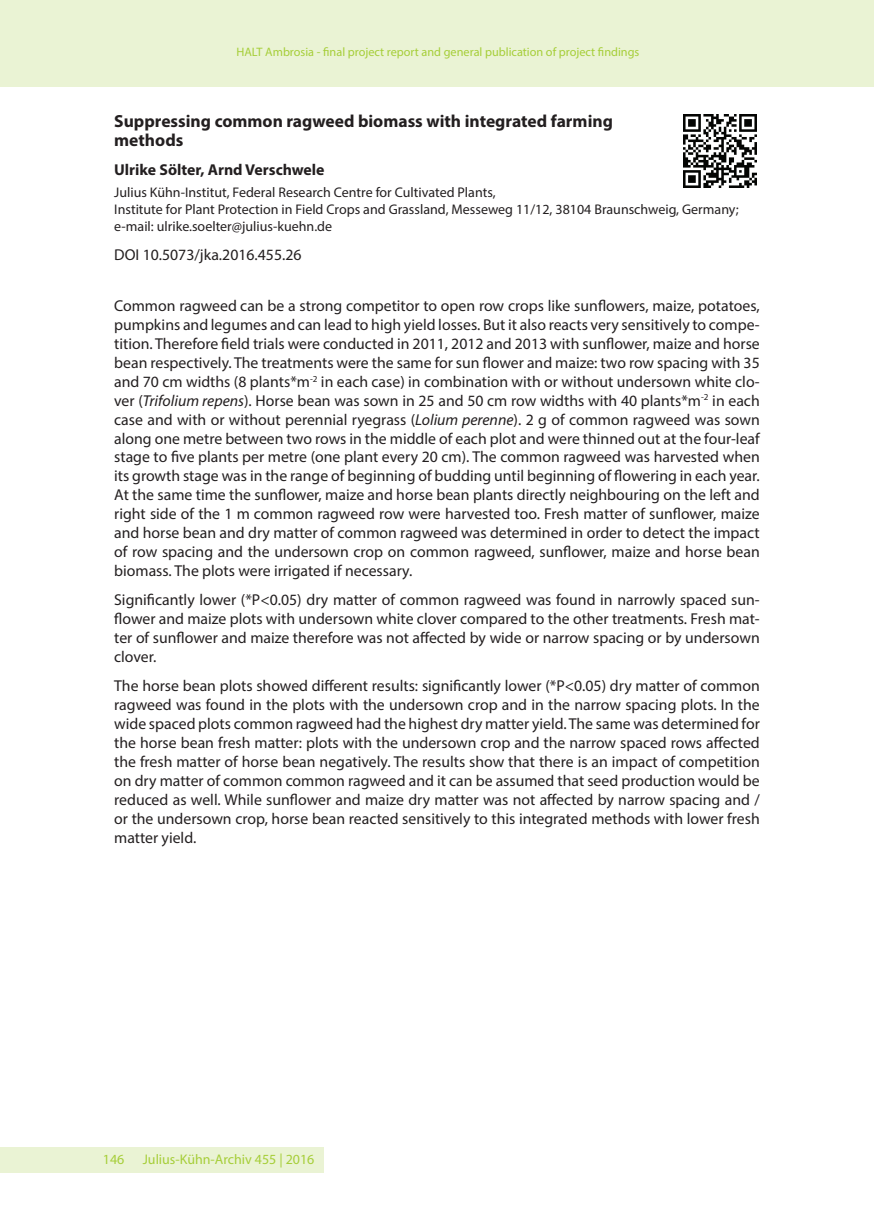
<style>
.page{position:relative;width:874px;height:1221px;background:#fff}
.page>*{position:absolute;margin:0;border:0;box-sizing:border-box;transform-origin:0 0}
.t1{font:700 17.5px/18.9px "Myriad Pro";color:#231f20}
.t2{font:15.75px/18.9px "Myriad Pro";color:#231f20;text-align:justify}
.t3{font:700 15.75px "Myriad Pro";color:#231f20}
.t4{font:14px/16.8px "Myriad Pro";color:#231f20}
.t5{font:14px "Myriad Pro";color:#a6ce39}
.t6{font:12.25px "Myriad Pro";color:#a6ce39}
.s1{font-style:italic}
</style>
<div class="page">
<div style="left:0;top:0;width:857px;height:87px;background:#eaf3d4"></div>
<div style="left:858px;top:0;width:15px;height:87px;background:#eaf3d4"></div>
<div style="left:0;top:1147px;width:323px;height:25px;background:#eaf3d4"></div>
<img style="left:683px;top:114px;width:73px;height:73px">
<p class="t6" style="left:236px;top:44px;width:404px">HALT Ambrosia - final project report and general publication of project findings</p>
<p class="t1" style="left:114px;top:111px;width:500px">Suppressing common ragweed biomass with integrated farming methods</p>
<p class="t3" style="left:114px;top:159px;width:212px">Ulrike Sölter, Arnd Verschwele</p>
<p class="t4" style="left:114px;top:183px;width:625px">Julius Kühn-Institut, Federal Research Centre for Cultivated Plants,<br>Institute for Plant Protection in Field Crops and Grassland, Messeweg 11/12, 38104 Braunschweig, Germany; e-mail: ulrike.soelter@julius-kuehn.de</p>
<p class="t2" style="left:114px;top:245px;width:189px">DOI 10.5073/jka.2016.455.26</p>
<p class="t2" style="left:114px;top:296px;width:646px">Common ragweed can be a strong competitor to open row crops like sunflowers, maize, potatoes, pumpkins and legumes and can lead to high yield losses. But it also reacts very sensitively to compe&shy;tition. Therefore field trials were conducted in 2011, 2012 and 2013 with sunflower, maize and horse bean respectively. The treatments were the same for sun flower and maize: two row spacing with 35 and 70 cm widths (8 plants*m<sup>-2</sup> in each case) in combination with or without undersown white clo&shy;ver (<span class="s1">Trifolium repens</span>). Horse bean was sown in 25 and 50 cm row widths with 40 plants*m<sup>-2</sup> in each case and with or without perennial ryegrass (<span class="s1">Lolium perenne</span>). 2 g of common ragweed was sown along one metre between two rows in the middle of each plot and were thinned out at the four-leaf stage to five plants per metre (one plant every 20 cm). The common ragweed was harvested when its growth stage was in the range of beginning of budding until beginning of flowering in each year.<br>At the same time the sunflower, maize and horse bean plants directly neighbouring on the left and right side of the 1 m common ragweed row were harvested too. Fresh matter of sunflower, maize and horse bean and dry matter of common ragweed was determined in order to detect the impact of row spacing and the undersown crop on common ragweed, sunflower, maize and horse bean biomass. The plots were irrigated if necessary.</p>
<p class="t2" style="left:114px;top:590px;width:646px">Significantly lower (*P&lt;0.05) dry matter of common ragweed was found in narrowly spaced sun&shy;flower and maize plots with undersown white clover compared to the other treatments. Fresh mat&shy;ter of sunflower and maize therefore was not affected by wide or narrow spacing or by undersown clover.</p>
<p class="t2" style="left:114px;top:676px;width:646px">The horse bean plots showed different results: significantly lower (*P&lt;0.05) dry matter of common ragweed was found in the plots with the undersown crop and in the narrow spacing plots. In the wide spaced plots common ragweed had the highest dry matter yield. The same was determined for the horse bean fresh matter: plots with the undersown crop and the narrow spaced rows affected the fresh matter of horse bean negatively. The results show that there is an impact of competition on dry matter of common common ragweed and it can be assumed that seed production would be reduced as well. While sunflower and maize dry matter was not affected by narrow spacing and / or the undersown crop, horse bean reacted sensitively to this integrated methods with lower fresh matter yield.</p>
<p class="t5" style="left:103px;top:1150px;width:23px">146</p>
<p class="t5" style="left:143px;top:1151px;width:173px">Julius-Kühn-Archiv 455 | 2016</p>
</div>
